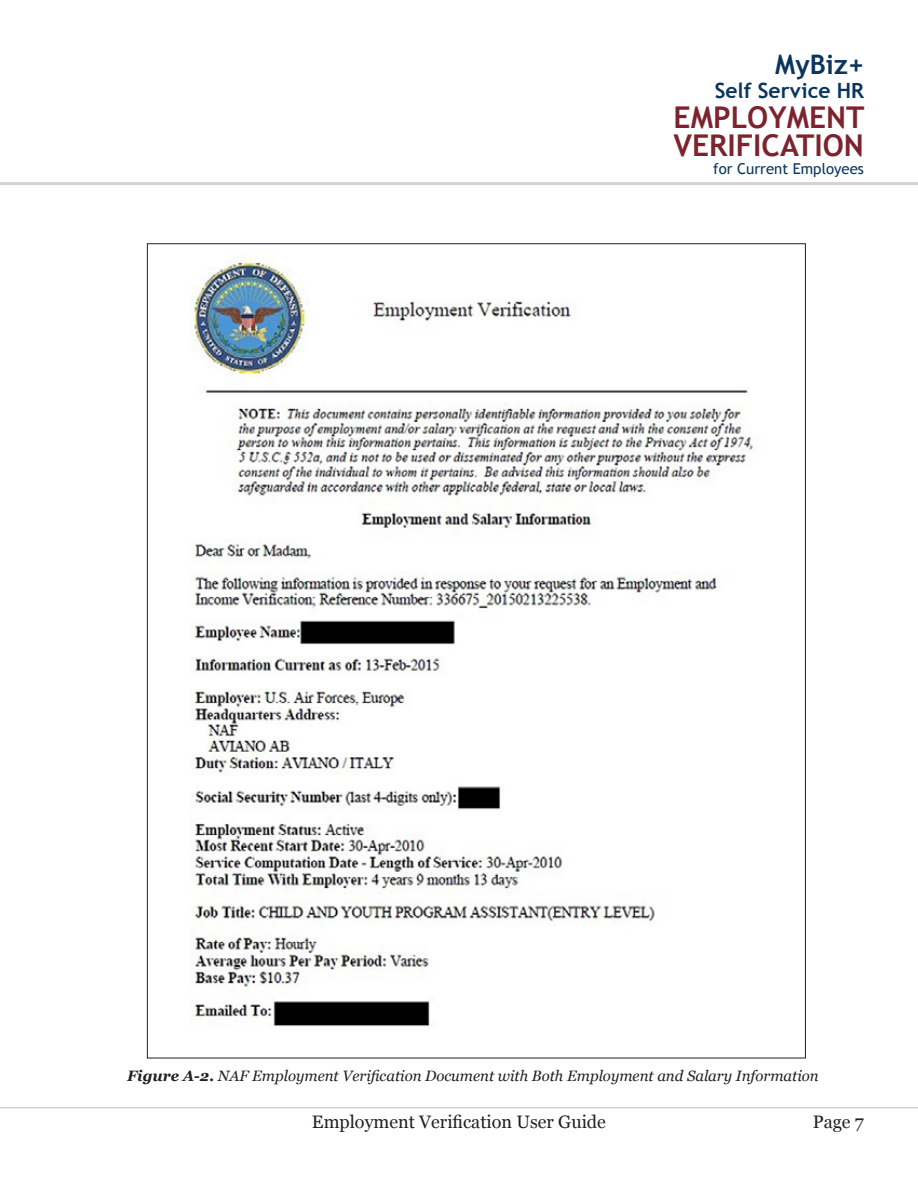
<style>
.page{position:relative;width:918px;height:1188px;background:#fff}
.page>*{position:absolute;margin:0;border:0;box-sizing:border-box;transform-origin:0 0}
.t1{font:700 30px/28.5px "Trebuchet MS";color:#7c232e}
.t2{font:700 27px "Trebuchet MS";color:#0a355e}
.t3{font:700 21px "Trebuchet MS";color:#0a355e}
.t4{font:18px "Georgia";color:#231f20}
.t5{font:italic 15px "Georgia";color:#231f20}
.t6{font:15px "Trebuchet MS";color:#0a355e}
.s1{font-weight:700}
</style>
<div class="page">
<hr style="left:0;top:182px;width:918px;height:3px;background:#d1d2d4">
<hr style="left:0;top:1107px;width:918px;height:1px;background:#d1d2d4">
<img style="left:191px;top:250px;width:562px;height:777px">
<h2 class="t2" style="left:775px;top:47px;width:90px">MyBiz+</h2>
<h3 class="t3" style="left:715px;top:77px;width:151px">Self Service HR</h3>
<h1 class="t1" style="left:673px;top:103px;width:193px">EMPLOYMENT<br>VERIFICATION</h1>
<p class="t6" style="left:713px;top:160px;width:152px">for Current Employees</p>
<p class="t5" style="left:127px;top:1067px;width:693px"><span class="s1">Figure A-2.</span> NAF Employment Verification Document with Both Employment and Salary Information</p>
<p class="t4" style="left:312px;top:1111px;width:296px">Employment Verification User Guide</p>
<p class="t4" style="left:813px;top:1111px;width:53px">Page 7</p>
</div>
